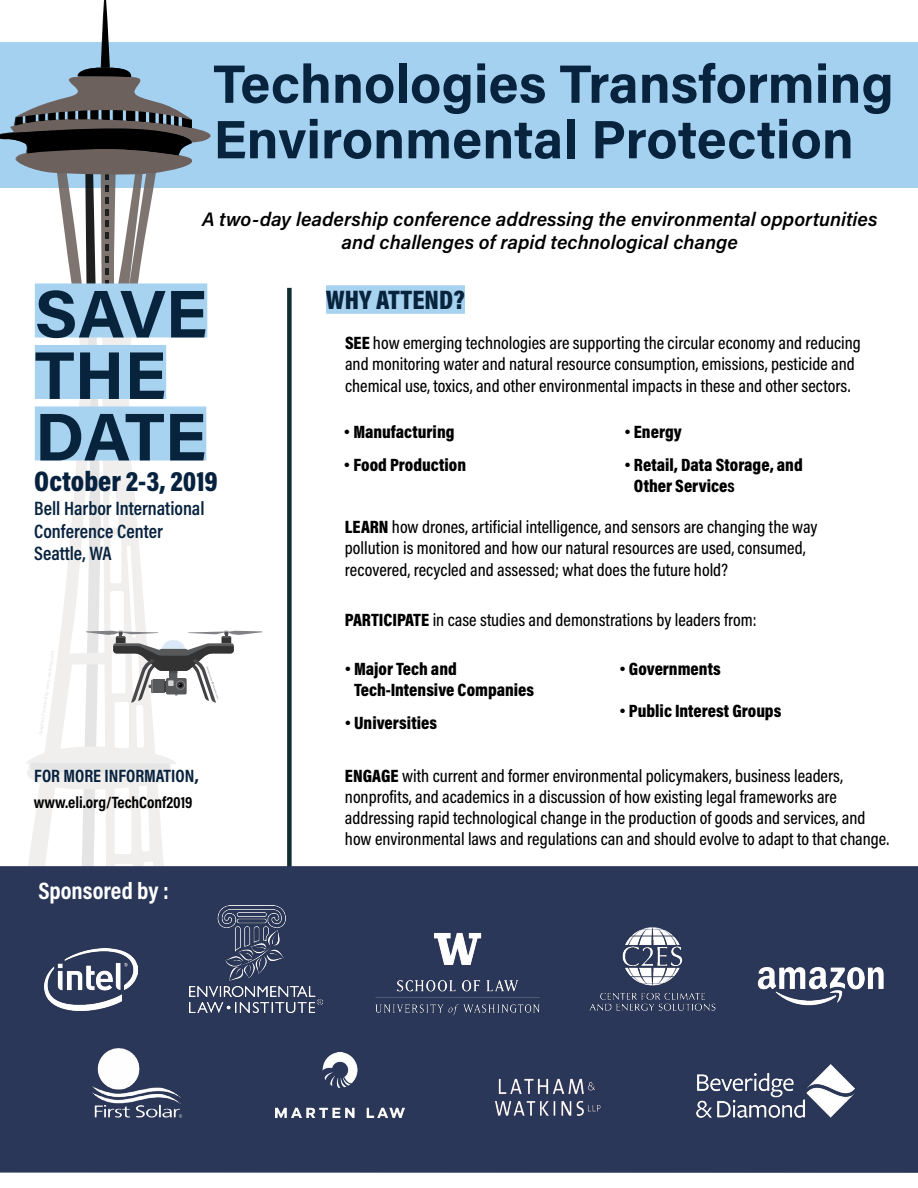
<style>
.page{position:relative;width:918px;height:1188px;background:#fff}
.page>*{position:absolute;margin:0;border:0;box-sizing:border-box;transform-origin:0 0}
.t1{font:700 67.5px/61.5px "Acumin Pro";color:#08233c}
.t2{font:700 54px/55.5px "Acumin Pro";color:#08233d}
.t3{font:900 28.5px "Acumin Pro Cond";color:#07223e}
.t4{font:900 27px "Acumin Pro Cond";color:#08233c}
.t5{font:700 24px "Acumin Pro Cond";color:#fff}
.t6{font:italic 600 19.5px/22.5px "Acumin Pro";color:#000;text-align:center}
.t7{font:600 19.5px/22.5px "Acumin Pro Cond";color:#07223e}
.t8{font:500 18px/21px "Acumin Pro Cond";color:#000}
.t9{font:900 18px/21.6px "Acumin Pro Cond";color:#000}
.t10{font:700 18px "Acumin Pro Cond";color:#07223e}
.t11{font:700 16.5px "Acumin Pro Cond";color:#000}
.s1{font-family:"Acumin Pro";font-size:16.5px}
.s2{font-weight:900}
.s3{font-family:"Gill Sans";font-weight:400}
.s4{font-weight:700}
</style>
<div class="page">
<div style="left:0;top:42px;width:918px;height:146px;background:#a5d1f0"></div>
<div style="left:287px;top:288px;width:5px;height:597px;background:#102d32"></div>
<div style="left:0;top:866px;width:918px;height:307px;background:#2b3759"></div>
<div style="left:326px;top:285px;width:139px;height:29px;background:#a7d2f0"></div>
<svg style="left:0;top:0;width:262px;height:867px"></svg>
<img style="left:189px;top:906px;width:133px;height:106px">
<img style="left:45px;top:949px;width:92px;height:61px">
<img style="left:92px;top:1048px;width:91px;height:70px">
<img style="left:275px;top:1053px;width:129px;height:64px">
<img style="left:494px;top:1078px;width:107px;height:38px">
<img style="left:757px;top:967px;width:127px;height:39px">
<img style="left:375px;top:932px;width:165px;height:84px">
<img style="left:696px;top:1064px;width:159px;height:54px">
<img style="left:589px;top:927px;width:127px;height:84px">
<h2 class="t2" style="left:213px;top:54px;width:682px">Technologies Transforming<br>Environmental Protection</h2>
<p class="t6" style="left:202px;top:207px;width:677px">A two-day leadership conference addressing the environmental opportunities and challenges of rapid technological change</p>
<h1 class="t1" style="left:35px;top:280px;width:174px">SAVE<br>THE<br>DATE</h1>
<h3 class="t3" style="left:34px;top:463px;width:185px">October 2-3, 2019</h3>
<p class="t7" style="left:34px;top:497px;width:172px">Bell Harbor International<br>Conference Center<br>Seattle, WA</p>
<p class="t10" style="left:34px;top:764px;width:166px">FOR MORE INFORMATION<span class="s1">,</span></p>
<p class="t11" style="left:34px;top:792px;width:160px">www.eli.org/TechConf2019</p>
<h3 class="t5" style="left:39px;top:874px;width:132px">Sponsored by :</h3>
<h3 class="t4" style="left:326px;top:282px;width:141px">WHY ATTEND?</h3>
<p class="t8" style="left:345px;top:332px;width:517px"><span class="s2">SEE</span> how emerging technologies are supporting the circular economy and reducing and monitoring water and natural resource consumption, emissions, pesticide and chemical use, toxics, and other environmental impacts in these and other sectors.</p>
<p class="t9" style="left:344px;top:421px;width:112px"><span class="s3">•</span> Manufacturing</p>
<p class="t9" style="left:344px;top:453px;width:124px"><span class="s3">•</span> Food Production</p>
<p class="t9" style="left:624px;top:421px;width:59px"><span class="s3">•</span> Energy</p>
<p class="t9" style="left:634px;top:453px;width:170px;text-indent:-9px"><span class="s3">•</span> Retail, Data Storage, and<br>Other Service<span class="s4">s</span></p>
<p class="t8" style="left:345px;top:515px;width:474px;line-height:21.6px"><span class="s2">LEARN</span> how drones, artificial intelligence, and sensors are changing the way pollution is monitored and how our natural resources are used, consumed, recovered, recycled and assessed; what does the future hold?</p>
<p class="t8" style="left:345px;top:609px;width:413px"><span class="s2">PARTICIPATE</span> in case studies and demonstrations by leaders from:</p>
<p class="t9" style="left:354px;top:657px;width:182px;text-indent:-9px"><span class="s3">•</span> Major Tech and<br>Tech-Intensive Companies</p>
<p class="t9" style="left:345px;top:711px;width:94px"><span class="s3">•</span> Universities</p>
<p class="t9" style="left:620px;top:657px;width:103px"><span class="s3">•</span> Governments</p>
<p class="t9" style="left:620px;top:699px;width:163px"><span class="s3">•</span> Public Interest Groups</p>
<p class="t8" style="left:345px;top:765px;width:546px"><span class="s2">ENGAGE</span> with current and former environmental policymakers, business leaders, nonprofits, and academics in a discussion of how existing legal frameworks are addressing rapid technological change in the production of goods and services, and how environmental laws and regulations can and should evolve to adapt to that change.</p>
</div>
